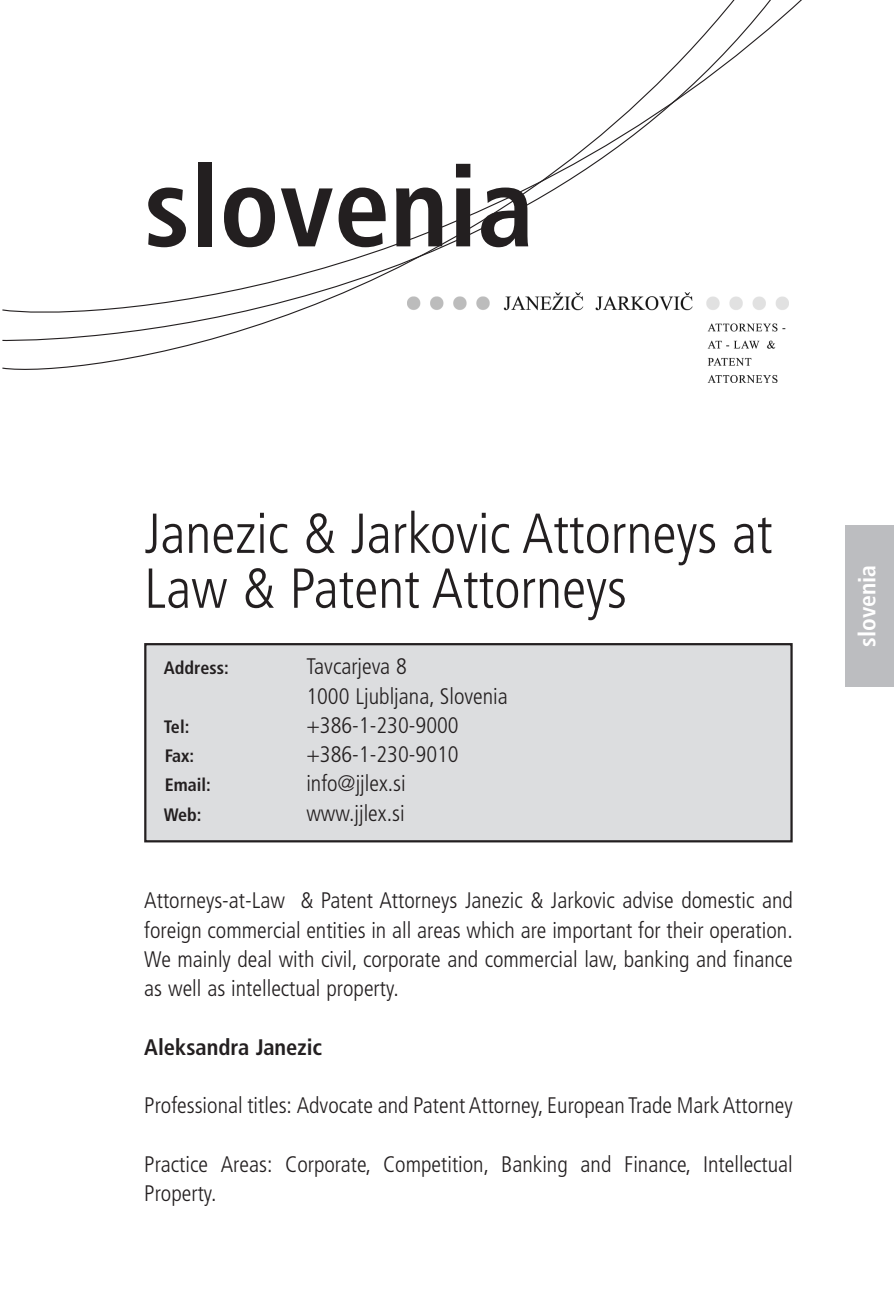
<style>
.page{position:relative;width:894px;height:1296px;background:#fff}
.page>*{position:absolute;margin:0;border:0;box-sizing:border-box;transform-origin:0 0}
.t1{font:700 condensed 112.5px "Frutiger";color:#231f20}
.t2{font:300 condensed 56.25px/54.9px "Frutiger";color:#231f20}
.t3{font:700 condensed 23.62px "Frutiger";color:#fff}
.t4{font:300 condensed 22.5px/29.2px "Frutiger";color:#231f20}
.t5{font:700 condensed 22.5px "Frutiger";color:#231f20}
.t6{font:700 condensed 18px "Frutiger";color:#231f20}
</style>
<div class="page">
<img style="left:708px;top:328px;width:78px;height:54px">
<div style="left:145px;top:644px;width:646px;height:197px;background:#dcdddf"></div>
<div style="left:144px;top:643px;width:648px;height:199px;border:2px solid #231f20"></div>
<svg style="left:2px;top:320px;width:749px;height:59px"></svg>
<svg style="left:2px;top:0;width:800px;height:320px"></svg>
<div style="left:845px;top:525px;width:48px;height:162px;background:#bcbdc0"></div>
<h1 class="t1" style="left:144px;top:162px;width:391px">slovenia</h1>
<h2 class="t2" style="left:144px;top:510px;width:629px">Janezic &amp; Jarkovic Attorneys at<br>Law &amp; Patent Attorneys</h2>
<p class="t6" style="left:164px;top:661px;width:66px">Address:</p>
<p class="t4" style="left:306px;top:654px;width:203px">Tavcarjeva 8<br>1000 Ljubljana, Slovenia</p>
<p class="t6" style="left:164px;top:719px;width:27px">Tel:</p>
<p class="t4" style="left:306px;top:712px;width:154px">+386-1-230-9000</p>
<p class="t6" style="left:165px;top:749px;width:31px">Fax:</p>
<p class="t4" style="left:306px;top:741px;width:154px">+386-1-230-9010</p>
<p class="t6" style="left:165px;top:778px;width:48px">Email:</p>
<p class="t4" style="left:306px;top:771px;width:101px">info@jjlex.si</p>
<p class="t6" style="left:164px;top:807px;width:39px">Web:</p>
<p class="t4" style="left:306px;top:800px;width:100px">www.jjlex.si</p>
<p class="t4" style="left:144px;top:888px;width:650px;text-align:justify">Attorneys-at-Law &amp; Patent Attorneys Janezic &amp; Jarkovic advise domestic and foreign commercial entities in all areas which are important for their operation.<br>We mainly deal with civil, corporate and commercial law, banking and finance as well as intellectual property.</p>
<p class="t5" style="left:144px;top:1038px;width:179px">Aleksandra Janezic</p>
<p class="t4" style="left:144px;top:1092px;width:650px">Professional titles: Advocate and Patent Attorney, European Trade Mark Attorney</p>
<p class="t4" style="left:144px;top:1151px;width:650px">Practice Areas: Corporate, Competition, Banking and Finance, Intellectual<br>Property.</p>
<p class="t3" style="left:857px;top:647px;width:83px;rotate:-90deg">slovenia</p>
</div>
